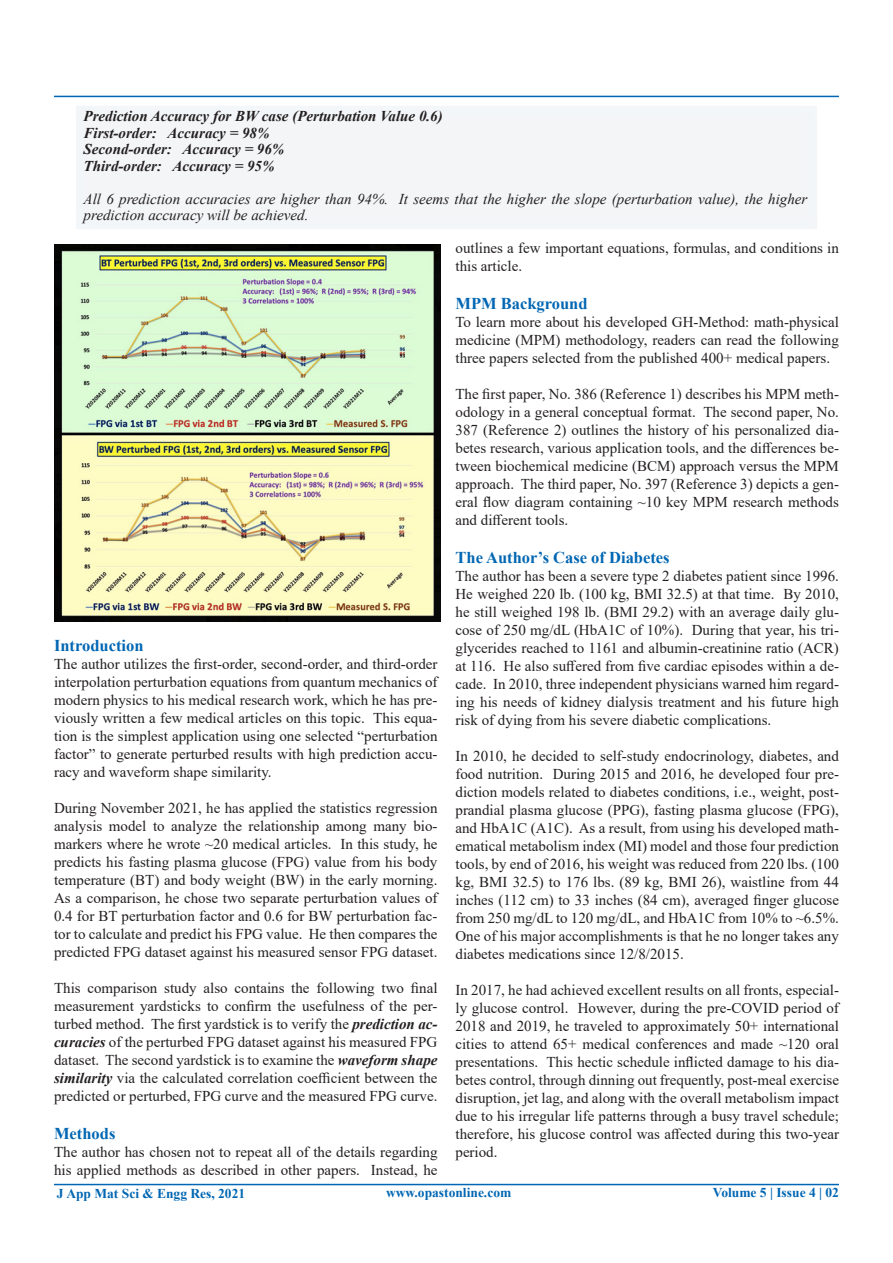
<style>
.page{position:relative;width:893px;height:1263px;background:#fff}
.page>*{position:absolute;margin:0;border:0;box-sizing:border-box;transform-origin:0 0}
.t1{font:700 16.5px "Times New Roman";color:#0166b3}
.t2{font:15px/18px "Times New Roman";color:#231f20;text-align:justify}
.t3{font:italic 15px/16.5px "Times New Roman";color:#231f20}
.t4{font:italic 700 15px/16.5px "Times New Roman";color:#231f20}
.t5{font:700 13.5px "Times New Roman";color:#0166b3}
.s1{font-weight:700;font-style:italic}
</style>
<div class="page">
<hr style="left:54px;top:1184px;width:785px;height:1px;background:#0166b3">
<hr style="left:54px;top:96px;width:785px;height:1px;background:#0166b3">
<div style="left:73px;top:100px;width:746px;height:131px;background:#f3f5f7"></div>
<img style="left:54px;top:244px;width:386px;height:377px">
<p class="t4" style="left:84px;top:108px;width:361px">Prediction Accuracy for BW case (Perturbation Value 0.6)<br>First-order: Accuracy = 98%<br>Second-order: Accuracy = 96%<br>Third-order: Accuracy = 95%</p>
<p class="t3" style="left:84px;top:190px;width:725px">All 6 prediction accuracies are higher than 94%. It seems that the higher the slope (perturbation value), the higher prediction accuracy will be achieved.</p>
<p class="t1" style="left:54px;top:634px;width:91px">Introduction</p>
<p class="t2" style="left:54px;top:655px;width:385px">The author utilizes the first-order, second-order, and third-order interpolation perturbation equations from quantum mechanics of modern physics to his medical research work, which he has pre&shy;viously written a few medical articles on this topic. This equa&shy;tion is the simplest application using one selected “perturbation factor” to generate perturbed results with high prediction accu&shy;racy and waveform shape similarity.</p>
<p class="t2" style="left:54px;top:799px;width:385px">During November 2021, he has applied the statistics regression analysis model to analyze the relationship among many bio&shy;markers where he wrote ~20 medical articles. In this study, he predicts his fasting plasma glucose (FPG) value from his body temperature (BT) and body weight (BW) in the early morning.<br>As a comparison, he chose two separate perturbation values of 0.4 for BT perturbation factor and 0.6 for BW perturbation fac&shy;tor to calculate and predict his FPG value. He then compares the predicted FPG dataset against his measured sensor FPG dataset.</p>
<p class="t2" style="left:54px;top:979px;width:385px">This comparison study also contains the following two final measurement yardsticks to confirm the usefulness of the per&shy;turbed method. The first yardstick is to verify the <span class="s1">prediction ac&shy;curacies</span> of the perturbed FPG dataset against his measured FPG dataset. The second yardstick is to examine the <span class="s1">waveform shape similarity</span> via the calculated correlation coefficient between the predicted or perturbed, FPG curve and the measured FPG curve.</p>
<p class="t1" style="left:54px;top:1122px;width:63px">Methods</p>
<p class="t2" style="left:54px;top:1143px;width:385px">The author has chosen not to repeat all of the details regarding his applied methods as described in other papers. Instead, he</p>
<p class="t2" style="left:455px;top:239px;width:385px">outlines a few important equations, formulas, and conditions in this article.</p>
<p class="t1" style="left:455px;top:292px;width:134px">MPM Background</p>
<p class="t2" style="left:455px;top:313px;width:385px">To learn more about his developed GH-Method: math-physical medicine (MPM) methodology, readers can read the following three papers selected from the published 400+ medical papers.</p>
<p class="t2" style="left:455px;top:385px;width:385px">The first paper, No. 386 (Reference 1) describes his MPM meth&shy;odology in a general conceptual format. The second paper, No.<br>387 (Reference 2) outlines the history of his personalized dia&shy;betes research, various application tools, and the differences be&shy;tween biochemical medicine (BCM) approach versus the MPM approach. The third paper, No. 397 (Reference 3) depicts a gen&shy;eral flow diagram containing ~10 key MPM research methods and different tools.</p>
<p class="t1" style="left:455px;top:546px;width:216px">The Author’s Case of Diabetes</p>
<p class="t2" style="left:455px;top:567px;width:385px">The author has been a severe type 2 diabetes patient since 1996.<br>He weighed 220 lb. (100 kg, BMI 32.5) at that time. By 2010, he still weighed 198 lb. (BMI 29.2) with an average daily glu&shy;cose of 250 mg/dL (HbA1C of 10%). During that year, his tri&shy;glycerides reached to 1161 and albumin-creatinine ratio (ACR) at 116. He also suffered from five cardiac episodes within a de&shy;cade. In 2010, three independent physicians warned him regard&shy;ing his needs of kidney dialysis treatment and his future high risk of dying from his severe diabetic complications.</p>
<p class="t2" style="left:455px;top:747px;width:385px">In 2010, he decided to self-study endocrinology, diabetes, and food nutrition. During 2015 and 2016, he developed four pre&shy;diction models related to diabetes conditions, i.e., weight, post&shy;prandial plasma glucose (PPG), fasting plasma glucose (FPG), and HbA1C (A1C). As a result, from using his developed math&shy;ematical metabolism index (MI) model and those four prediction tools, by end of 2016, his weight was reduced from 220 lbs. (100 kg, BMI 32.5) to 176 lbs. (89 kg, BMI 26), waistline from 44 inches (112 cm) to 33 inches (84 cm), averaged finger glucose from 250 mg/dL to 120 mg/dL, and HbA1C from 10% to ~6.5%.<br>One of his major accomplishments is that he no longer takes any diabetes medications since 12/8/2015.</p>
<p class="t2" style="left:455px;top:981px;width:385px">In 2017, he had achieved excellent results on all fronts, especial&shy;ly glucose control. However, during the pre-COVID period of 2018 and 2019, he traveled to approximately 50+ international cities to attend 65+ medical conferences and made ~120 oral presentations. This hectic schedule inflicted damage to his dia&shy;betes control, through dinning out frequently, post-meal exercise disruption, jet lag, and along with the overall metabolism impact due to his irregular life patterns through a busy travel schedule; therefore, his glucose control was affected during this two-year period.</p>
<p class="t5" style="left:57px;top:1184px;width:190px">J App Mat Sci &amp; Engg Res, 2021</p>
<p class="t5" style="left:386px;top:1183px;width:127px">www.opastonline.com</p>
<p class="t5" style="left:713px;top:1183px;width:128px">Volume 5 | Issue 4 | 02</p>
</div>
